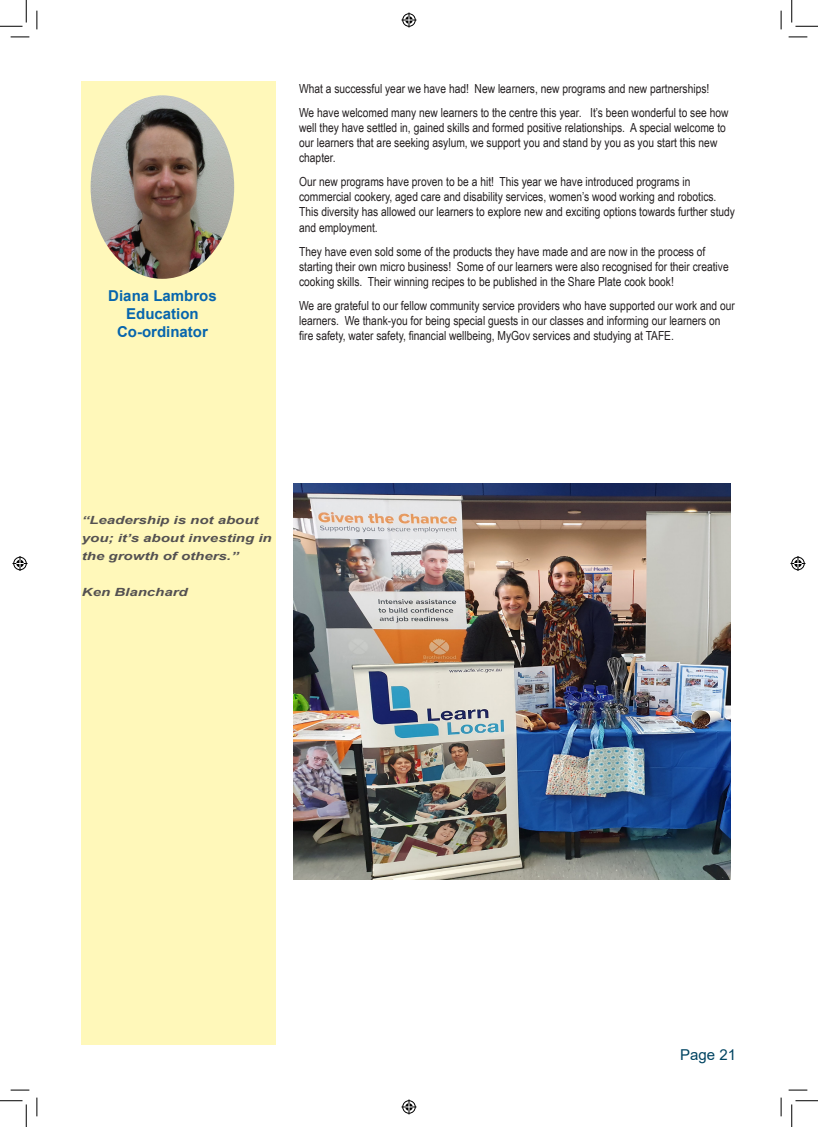
<style>
.page{position:relative;width:818px;height:1127px;background:#fff}
.page>*{position:absolute;margin:0;border:0;box-sizing:border-box;transform-origin:0 0}
.t1{font:700 15px "Arial";color:#0765ad}
.t2{font:15px "Arial";color:#004462}
.t3{font:12.5px/15px "Arial Narrow";color:#231f20}
.t4{font:italic 700 11.25px/18px "Arial";color:#231f20;scale:1.33 1}
</style>
<div class="page">
<img style="left:294px;top:483px;width:437px;height:395px">
<div style="left:82px;top:82px;width:194px;height:962px;background:#fff8ba"></div>
<img style="left:91px;top:95px;width:143px;height:184px">
<svg style="left:11px;top:36px;width:18px;height:2px"></svg>
<svg style="left:788px;top:36px;width:19px;height:2px"></svg>
<svg style="left:11px;top:1089px;width:18px;height:1px"></svg>
<svg style="left:788px;top:1089px;width:19px;height:1px"></svg>
<svg style="left:36px;top:11px;width:2px;height:18px"></svg>
<svg style="left:36px;top:1097px;width:2px;height:18px"></svg>
<svg style="left:780px;top:11px;width:2px;height:18px"></svg>
<svg style="left:780px;top:1097px;width:2px;height:18px"></svg>
<svg style="left:0;top:0;width:27px;height:27px"></svg>
<svg style="left:0;top:1100px;width:27px;height:26px"></svg>
<svg style="left:791px;top:0;width:27px;height:27px"></svg>
<svg style="left:791px;top:1100px;width:27px;height:26px"></svg>
<svg style="left:401px;top:13px;width:15px;height:15px"></svg>
<svg style="left:401px;top:1099px;width:15px;height:15px"></svg>
<svg style="left:13px;top:556px;width:15px;height:15px"></svg>
<svg style="left:790px;top:556px;width:15px;height:15px"></svg>
<p class="t1" style="left:108px;top:285px;width:110px">Diana Lambros</p>
<p class="t1" style="left:126px;top:303px;width:74px">Education</p>
<p class="t1" style="left:117px;top:321px;width:92px">Co-ordinator</p>
<p class="t3" style="left:299px;top:81px;width:412px">What a successful year we have had! New learners, new programs and new partnerships!</p>
<p class="t3" style="left:299px;top:105px;width:431px">We have welcomed many new learners to the centre this year. It’s been wonderful to see how well they have settled in, gained skills and formed positive relationships. A special welcome to our learners that are seeking asylum, we support you and stand by you as you start this new chapter.</p>
<p class="t3" style="left:299px;top:174px;width:437px">Our new programs have proven to be a hit! This year we have introduced programs in commercial cookery, aged care and disability services, women’s wood working and robotics.<br>This diversity has allowed our learners to explore new and exciting options towards further study and employment.</p>
<p class="t3" style="left:299px;top:243px;width:431px">They have even sold some of the products they have made and are now in the process of starting their own micro business! Some of our learners were also recognised for their creative cooking skills. Their winning recipes to be published in the Share Plate cook book!</p>
<p class="t3" style="left:299px;top:297px;width:437px">We are grateful to our fellow community service providers who have supported our work and our learners. We thank-you for being special guests in our classes and informing our learners on fire safety, water safety, financial wellbeing, MyGov services and studying at TAFE.</p>
<p class="t4" style="left:82px;top:511px;width:144px">“Leadership is not about you; it’s about investing in the growth of others.”</p>
<p class="t4" style="left:82px;top:583px;width:81px">Ken Blanchard</p>
<p class="t2" style="left:680px;top:1044px;width:57px">Page 21</p>
</div>
